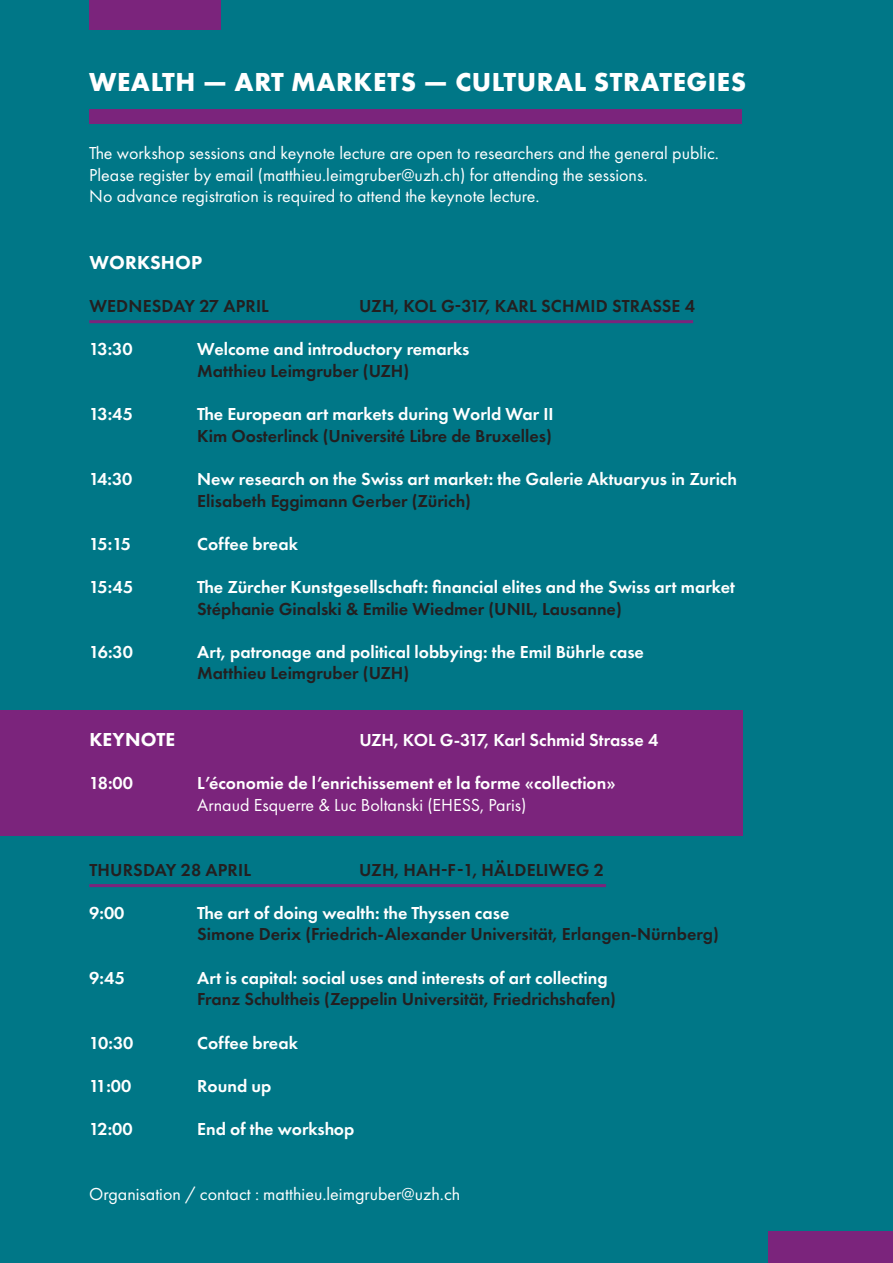
<style>
.page{position:relative;width:893px;height:1263px;background:#007787}
.page>*{position:absolute;margin:0;border:0;box-sizing:border-box;transform-origin:0 0}
.t1{font:700 27px "Futura PT";letter-spacing:.02em;color:#fff}
.t2{font:800 19.5px "Futura PT";letter-spacing:.01em;color:#fff}
.t3{font:600 18px "Futura PT";color:#fff}
.t4{font:600 18px "Futura PT";color:#231f20}
.t5{font:18px "Futura PT";color:#fff}
</style>
<div class="page">
<div style="left:89px;top:109px;width:653px;height:14px;background:#7b247c"></div>
<div style="left:769px;top:1231px;width:124px;height:32px;background:#7b247c"></div>
<div style="left:89px;top:0;width:132px;height:30px;background:#7b247c"></div>
<div style="left:0;top:710px;width:742px;height:126px;background:#7b247c"></div>
<hr style="left:89px;top:320px;width:604px;height:3px;background:#7b247c">
<hr style="left:89px;top:884px;width:517px;height:3px;background:#7b247c">
<p class="t1" style="left:89px;top:65px;width:658px">WEALTH — ART MARKETS — CULTURAL STRATEGIES</p>
<p class="t5" style="left:89px;top:142px;width:631px">The workshop sessions and keynote lecture are open to researchers and the general public.</p>
<p class="t5" style="left:89px;top:164px;width:560px">Please register by email (matthieu.leimgruber@uzh.ch) for attending the sessions.</p>
<p class="t5" style="left:89px;top:186px;width:452px">No advance registration is required to attend the keynote lecture.</p>
<p class="t2" style="left:89px;top:250px;width:114px">WORKSHOP</p>
<p class="t4" style="left:89px;top:295px;width:181px">WEDNESDAY 27 APRIL</p>
<p class="t4" style="left:359px;top:295px;width:337px">UZH, KOL G-317, KARL SCHMID STRASSE 4</p>
<p class="t3" style="left:89px;top:338px;width:45px">13:30</p>
<p class="t3" style="left:197px;top:338px;width:274px">Welcome and introductory remarks</p>
<p class="t4" style="left:197px;top:360px;width:213px">Matthieu Leimgruber (UZH)</p>
<p class="t3" style="left:89px;top:403px;width:45px">13:45</p>
<p class="t3" style="left:197px;top:403px;width:358px">The European art markets during World War II</p>
<p class="t4" style="left:197px;top:424px;width:356px">Kim Oosterlinck (Université Libre de Bruxelles)</p>
<p class="t3" style="left:89px;top:468px;width:45px">14:30</p>
<p class="t3" style="left:197px;top:468px;width:541px">New research on the Swiss art market: the Galerie Aktuaryus in Zurich</p>
<p class="t4" style="left:197px;top:489px;width:275px">Elisabeth Eggimann Gerber (Zürich)</p>
<p class="t3" style="left:89px;top:532px;width:43px">15:15</p>
<p class="t3" style="left:197px;top:532px;width:102px">Coffee break</p>
<p class="t3" style="left:89px;top:576px;width:45px">15:45</p>
<p class="t3" style="left:197px;top:576px;width:539px">The Zürcher Kunstgesellschaft: financial elites and the Swiss art market</p>
<p class="t4" style="left:197px;top:597px;width:426px">Stéphanie Ginalski &amp; Emilie Wiedmer (UNIL, Lausanne)</p>
<p class="t3" style="left:89px;top:640px;width:45px">16:30</p>
<p class="t3" style="left:197px;top:640px;width:448px">Art, patronage and political lobbying: the Emil Bührle case</p>
<p class="t4" style="left:197px;top:662px;width:213px">Matthieu Leimgruber (UZH)</p>
<p class="t2" style="left:89px;top:727px;width:88px">KEYNOTE</p>
<p class="t3" style="left:359px;top:729px;width:300px">UZH, KOL G-317, Karl Schmid Strasse 4</p>
<p class="t3" style="left:89px;top:772px;width:45px">18:00</p>
<p class="t3" style="left:197px;top:772px;width:420px">L’économie de l’enrichissement et la forme «collection»</p>
<p class="t5" style="left:197px;top:794px;width:331px">Arnaud Esquerre &amp; Luc Boltanski (EHESS, Paris)</p>
<p class="t4" style="left:89px;top:858px;width:163px">THURSDAY 28 APRIL</p>
<p class="t4" style="left:359px;top:858px;width:246px">UZH, HAH-F-1, HÄLDELIWEG 2</p>
<p class="t3" style="left:89px;top:901px;width:37px">9:00</p>
<p class="t3" style="left:197px;top:901px;width:314px">The art of doing wealth: the Thyssen case</p>
<p class="t4" style="left:197px;top:923px;width:523px">Simone Derix (Friedrich-Alexander Universität, Erlangen-Nürnberg)</p>
<p class="t3" style="left:89px;top:966px;width:37px">9:45</p>
<p class="t3" style="left:197px;top:966px;width:412px">Art is capital: social uses and interests of art collecting</p>
<p class="t4" style="left:197px;top:988px;width:420px">Franz Schultheis (Zeppelin Universität, Friedrichshafen)</p>
<p class="t3" style="left:89px;top:1031px;width:46px">10:30</p>
<p class="t3" style="left:197px;top:1031px;width:102px">Coffee break</p>
<p class="t3" style="left:89px;top:1074px;width:44px">11:00</p>
<p class="t3" style="left:197px;top:1074px;width:76px">Round up</p>
<p class="t3" style="left:89px;top:1117px;width:45px">12:00</p>
<p class="t3" style="left:197px;top:1117px;width:159px">End of the workshop</p>
<p class="t5" style="left:89px;top:1183px;width:373px">Organisation / contact : matthieu.leimgruber@uzh.ch</p>
</div>
